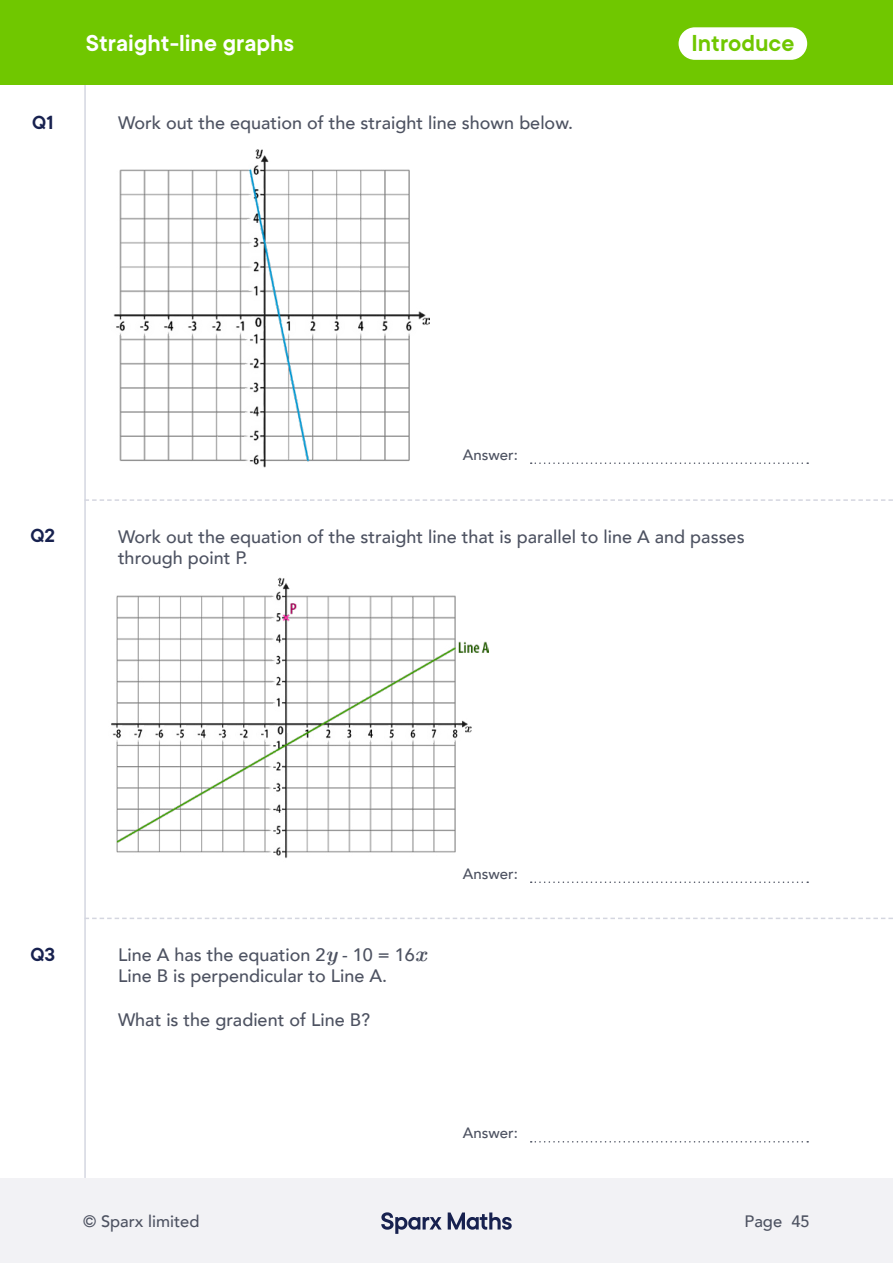
<style>
.page{position:relative;width:893px;height:1263px;background:#fff}
.page>*{position:absolute;margin:0;border:0;box-sizing:border-box;transform-origin:0 0}
.t1{font:600 25.5px "TT Commons";color:#fff}
.t2{font:600 25.5px "TT Commons";color:#70c700}
.t3{font:600 21px "TT Commons";color:#17214f}
.t4{font:500 18px/21.6px "Avenir";color:#4d5261}
.t5{font:500 16.5px "Avenir";color:#4d5261}
.t6{font:500 15px "Avenir";color:#4d5261}
.s1{font-family:"CMU Serif";font-weight:700;font-style:italic;font-size:21px}
</style>
<div class="page">
<div style="left:0;top:1178px;width:893px;height:85px;background:#f2f2f5"></div>
<svg style="left:381px;top:1212px;width:61px;height:22px"></svg>
<svg style="left:448px;top:1212px;width:64px;height:18px"></svg>
<div style="left:0;top:0;width:893px;height:84px;background:#70c700"></div>
<hr style="left:84px;top:85px;width:2px;height:1093px;background:#d4d6e0">
<svg style="left:86px;top:499px;width:807px;height:2px"></svg>
<svg style="left:86px;top:918px;width:807px;height:1px"></svg>
<div style="left:679px;top:27px;width:128px;height:33px;background:#fff;border-radius:16px"></div>
<img style="left:111px;top:577px;width:378px;height:282px">
<svg style="left:531px;top:462px;width:277px;height:2px"></svg>
<svg style="left:531px;top:1141px;width:277px;height:1px"></svg>
<svg style="left:531px;top:881px;width:277px;height:2px"></svg>
<img style="left:113px;top:149px;width:317px;height:319px">
<p class="t3" style="left:32px;top:111px;width:23px">Q1</p>
<h1 class="t1" style="left:86px;top:29px;width:210px">Straight-line graphs</h1>
<p class="t4" style="left:118px;top:111px;width:456px">Work out the equation of the straight line shown below.</p>
<h1 class="t2" style="left:691px;top:29px;width:104px">Introduce</h1>
<p class="t3" style="left:31px;top:524px;width:26px">Q2</p>
<p class="t6" style="left:463px;top:442px;width:57px">Answer:</p>
<p class="t4" style="left:118px;top:524px;width:628px">Work out the equation of the straight line that is parallel to line A and passes through point P.</p>
<p class="t3" style="left:30px;top:943px;width:26px">Q3</p>
<p class="t4" style="left:118px;top:943px;width:310px">Line A has the equation 2<span class="s1">y</span> - 10 = 16<span class="s1">x<br></span>Line B is perpendicular to Line A.</p>
<p class="t4" style="left:118px;top:1007px;width:254px">What is the gradient of Line B?</p>
<p class="t6" style="left:463px;top:860px;width:57px">Answer:</p>
<p class="t6" style="left:463px;top:1120px;width:57px">Answer:</p>
<p class="t5" style="left:83px;top:1206px;width:118px">© Sparx limited</p>
<p class="t5" style="left:745px;top:1206px;width:67px">Page 45</p>
</div>
